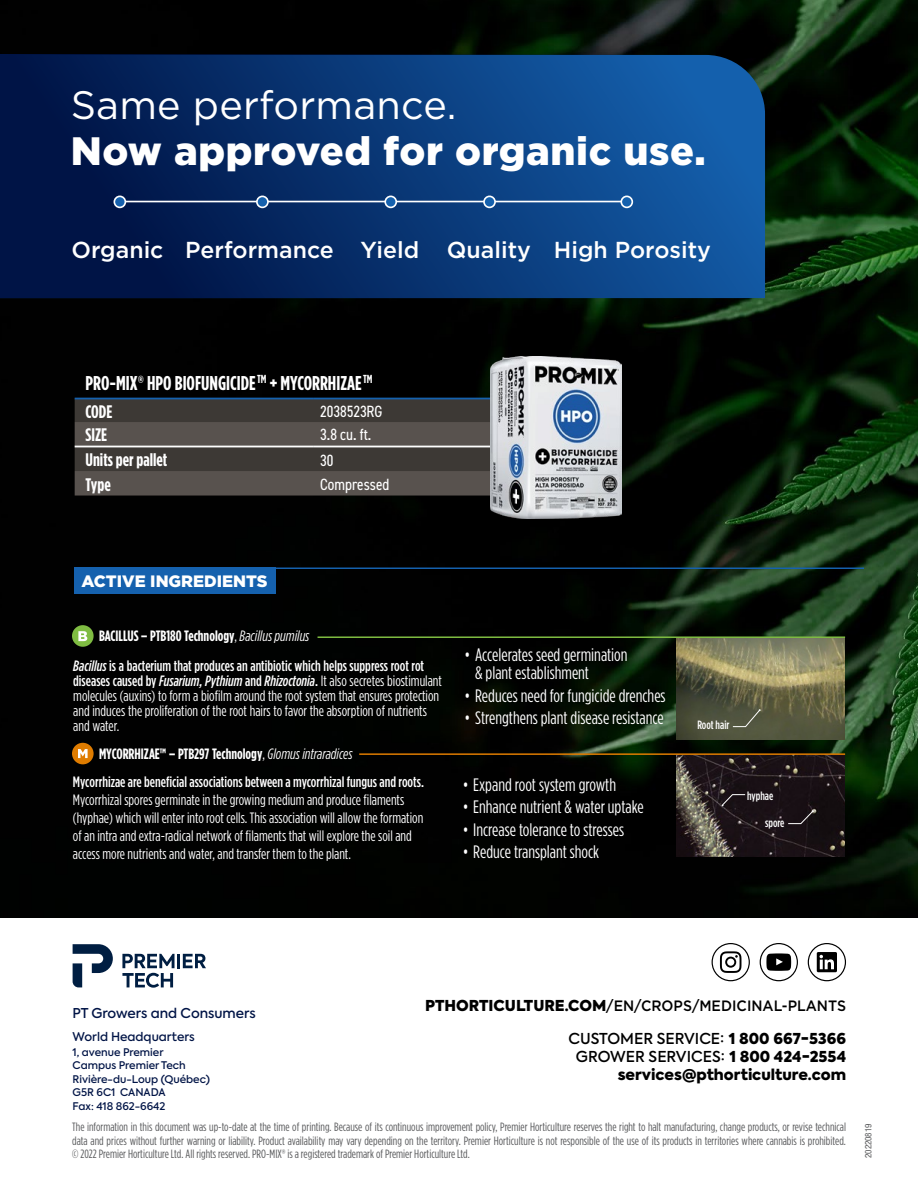
<style>
.page{position:relative;width:918px;height:1188px;background:#fff}
.page>*{position:absolute;margin:0;border:0;box-sizing:border-box;transform-origin:0 0}
.t1{font:900 39.6px "Gotham";letter-spacing:.015em;color:#fff}
.t2{font:39.6px "Gotham";letter-spacing:.005em;color:#fff}
.t3{font:500 23.1px "Gotham";color:#fff}
.t4{font:700 19.95px "Gotham Condensed";color:#fff}
.t5{font:700 18.15px "Gotham Condensed";color:#fff}
.t6{font:18px/18px "Gotham Condensed";color:#fff}
.t7{font:900 16.5px "Gotham";color:#fff}
.t8{font:condensed 16.35px "DIN2014";color:#fff}
.t9{font:15px/15px "Gotham Condensed";color:#fff}
.t10{font:700 15px "Gotham Condensed";color:#fff}
.t11{font:900 15px/18px "Axiforma";color:#000;text-align:right}
.t12{font:500 15px "Gotham Condensed";color:#fff}
.t13{font:500 15px "Gotham";color:#000;scale:.94 1}
.t14{font:500 13.5px "Axiforma";color:#001446}
.t15{font:12px/13.5px "Gotham Condensed";color:#58595b;text-align:justify}
.t16{font:500 12px "Gotham Condensed";color:#fff}
.t17{font:500 12px "Axiforma";color:#001446}
.t18{font:500 10.5px/13.5px "Axiforma";color:#001446}
.t19{font:condensed 9px "Helvetica Neue LT Std";color:#58595b}
.s1{font-weight:400}
.s2{font-weight:400;font-style:italic}
.s3{font-weight:500;font-style:italic}
.s4{font-weight:500}
.s5{font-family:"Axiforma";font-weight:900}
</style>
<div class="page">
<img style="left:0;top:0;width:918px;height:918px">
<svg style="left:0;top:54px;width:765px;height:244px;background:#093573"></svg>
<svg style="left:75px;top:399px;width:415px;height:97px;background:#4b4743"></svg>
<hr style="left:75px;top:446px;width:238px;height:1px;background:#fff">
<hr style="left:313px;top:446px;width:250px;height:1px;background:#fff">
<hr style="left:75px;top:398px;width:238px;height:1px;background:#1561ae">
<hr style="left:313px;top:398px;width:250px;height:1px;background:#1561ae">
<div style="left:72px;top:743px;width:22px;height:21px;background:#df7c00;border-radius:50%"></div>
<svg style="left:78px;top:749px;width:10px;height:9px"></svg>
<div style="left:72px;top:625px;width:22px;height:22px;background:#7fbc42;border-radius:50%"></div>
<svg style="left:78px;top:631px;width:9px;height:10px"></svg>
<img style="left:676px;top:638px;width:169px;height:102px">
<img style="left:676px;top:755px;width:169px;height:102px">
<hr style="left:318px;top:636px;width:527px;height:2px;background:#7fbc42">
<hr style="left:359px;top:753px;width:486px;height:2px;background:#df7c00">
<svg style="left:732px;top:709px;width:29px;height:18px"></svg>
<svg style="left:722px;top:794px;width:24px;height:12px"></svg>
<svg style="left:787px;top:810px;width:27px;height:14px"></svg>
<div style="left:75px;top:568px;width:201px;height:26px;background:#1561ae"></div>
<hr style="left:172px;top:568px;width:692px;height:1px;background:#1561ae">
<img style="left:490px;top:357px;width:132px;height:162px">
<hr style="left:120px;top:201px;width:510px;height:1px;background:#fff">
<div style="left:114px;top:196px;width:11px;height:11px;background:#1561ae;border-radius:50%"></div>
<div style="left:114px;top:196px;width:12px;height:12px;border:2px solid #fff;border-radius:50%"></div>
<div style="left:257px;top:196px;width:11px;height:11px;background:#1561ae;border-radius:50%"></div>
<div style="left:256px;top:196px;width:13px;height:12px;border:2px solid #fff;border-radius:50%"></div>
<div style="left:385px;top:196px;width:11px;height:11px;background:#1561ae;border-radius:50%"></div>
<div style="left:384px;top:196px;width:13px;height:12px;border:2px solid #fff;border-radius:50%"></div>
<div style="left:484px;top:196px;width:11px;height:11px;background:#1561ae;border-radius:50%"></div>
<div style="left:483px;top:196px;width:13px;height:12px;border:2px solid #fff;border-radius:50%"></div>
<div style="left:621px;top:196px;width:11px;height:11px;background:#1561ae;border-radius:50%"></div>
<div style="left:620px;top:196px;width:13px;height:12px;border:2px solid #fff;border-radius:50%"></div>
<svg style="left:760px;top:943px;width:38px;height:38px"></svg>
<svg style="left:808px;top:943px;width:38px;height:38px"></svg>
<hr style="left:177px;top:954px;width:3px;height:14px;background:#001e42">
<svg style="left:183px;top:954px;width:23px;height:14px"></svg>
<svg style="left:73px;top:944px;width:40px;height:43px"></svg>
<svg style="left:122px;top:954px;width:53px;height:34px"></svg>
<svg style="left:712px;top:943px;width:38px;height:38px"></svg>
<h1 class="t2" style="left:71px;top:79px;width:387px">Same performance.</h1>
<h1 class="t1" style="left:71px;top:123px;width:636px">Now approved for organic use.</h1>
<h2 class="t3" style="left:72px;top:235px;width:641px">Organic Performance Yield Quality High Porosity</h2>
<h3 class="t4" style="left:86px;top:371px;width:289px">PRO-MIX® HPO BIOFUNGICIDE<sup>TM</sup> + MYCORRHIZAE<sup>TM</sup></h3>
<p class="t5" style="left:86px;top:401px;width:28px">CODE</p>
<p class="t8" style="left:320px;top:401px;width:64px">2038523RG</p>
<p class="t5" style="left:86px;top:424px;width:23px">SIZE</p>
<p class="t8" style="left:320px;top:424px;width:53px">3.8 cu. ft.</p>
<p class="t5" style="left:86px;top:449px;width:83px">Units per pallet</p>
<p class="t8" style="left:320px;top:449px;width:15px">30</p>
<p class="t5" style="left:86px;top:474px;width:27px">Type</p>
<p class="t8" style="left:320px;top:473px;width:71px">Compressed</p>
<p class="t7" style="left:81px;top:570px;width:188px">ACTIVE INGREDIENTS</p>
<p class="t10" style="left:99px;top:627px;width:212px">BACILLUS – PTB180 Technology<span class="s1">,</span> <span class="s2">Bacillus pumilus</span></p>
<p class="t9" style="left:73px;top:658px;width:370px"><span class="s3">Bacillus</span> <span class="s4">is a bacterium that produces an antibiotic which helps suppress root rot diseases caused by</span> <span class="s3">Fusarium, Pythium</span> <span class="s4">and</span> <span class="s3">Rhizoctonia</span><span class="s4">.</span> It also secretes biostimulant molecules (auxins) to form a biofilm around the root system that ensures protection and induces the proliferation of the root hairs to favor the absorption of nutrients and water.</p>
<p class="t10" style="left:99px;top:745px;width:255px">MYCORRHIZAE™ – PTB297 Technology<span class="s1">,</span> <span class="s2">Glomus intraradices</span></p>
<p class="t12" style="left:73px;top:773px;width:352px">Mycorrhizae are beneficial associations between a mycorrhizal fungus and roots.</p>
<p class="t9" style="left:73px;top:790px;width:352px;line-height:18px">Mycorrhizal spores germinate in the growing medium and produce filaments (hyphae) which will enter into root cells. This association will allow the formation of an intra and extra-radical network of filaments that will explore the soil and access more nutrients and water, and transfer them to the plant.</p>
<p class="t6" style="left:475px;top:646px;width:154px;text-indent:-10px">• Accelerates seed germination &amp; plant establishment</p>
<p class="t6" style="left:465px;top:686px;width:203px">• Reduces need for fungicide drenches</p>
<p class="t6" style="left:465px;top:709px;width:201px">• Strengthens plant disease resistance</p>
<p class="t6" style="left:463px;top:775px;width:155px">• Expand root system growth</p>
<p class="t6" style="left:463px;top:798px;width:183px">• Enhance nutrient &amp; water uptake</p>
<p class="t6" style="left:463px;top:820px;width:163px">• Increase tolerance to stresses</p>
<p class="t6" style="left:463px;top:843px;width:138px">• Reduce transplant shock</p>
<p class="t16" style="left:697px;top:718px;width:34px">Root hair</p>
<p class="t16" style="left:747px;top:788px;width:28px">hyphae</p>
<p class="t16" style="left:765px;top:816px;width:21px">spore</p>
<p class="t14" style="left:73px;top:1005px;width:185px">PT Growers and Consumers</p>
<p class="t17" style="left:73px;top:1029px;width:124px">World Headquarters</p>
<p class="t18" style="left:73px;top:1045px;width:139px">1, avenue Premier<br>Campus Premier Tech<br>Rivière-du-Loup (Québec)<br>G5R 6C1 CANADA<br>Fax: 418 862-6642</p>
<p class="t13" style="left:425px;top:996px;width:449px"><span class="s5">PTHORTICULTURE.COM</span>/EN/CROPS/MEDICINAL-PLANTS</p>
<p class="t11" style="left:568px;top:1029px;width:279px"><span class="s4">CUSTOMER SERVICE:</span> 1 800 667-5366<br><span class="s4">GROWER SERVICES:</span> 1 800 424-2554 services@pthorticulture.com</p>
<p class="t15" style="left:72px;top:1120px;width:775px">The information in this document was up-to-date at the time of printing. Because of its continuous improvement policy, Premier Horticulture reserves the right to halt manufacturing, change products, or revise technical data and prices without further warning or liability. Product availability may vary depending on the territory. Premier Horticulture is not responsible of the use of its products in territories where cannabis is prohibited. © 2022 Premier Horticulture Ltd. All rights reserved. PRO-MIX® is a registered trademark of Premier Horticulture Ltd.</p>
<p class="t19" style="left:863px;top:1158px;width:36px;rotate:-90deg">20220819</p>
</div>
